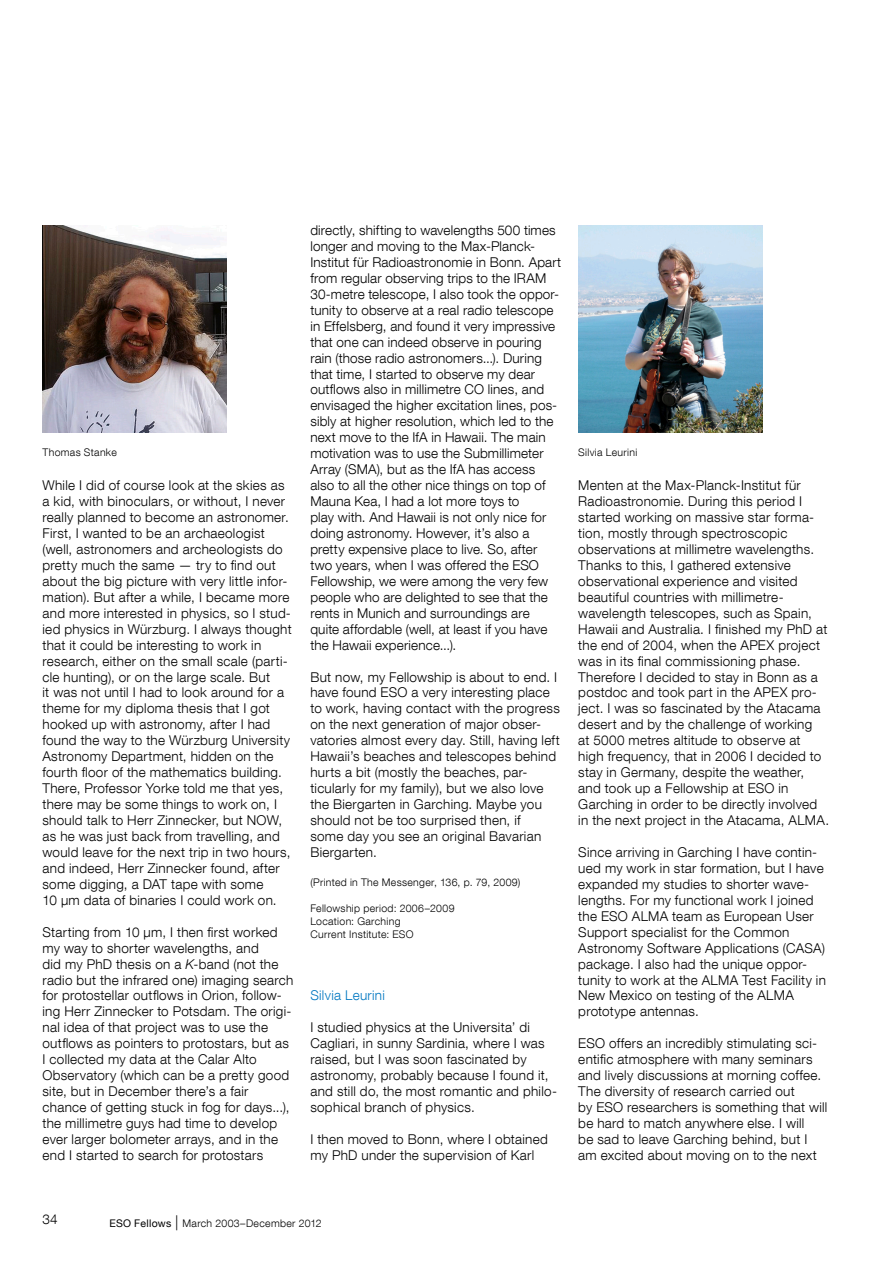
<style>
.page{position:relative;width:893px;height:1263px;background:#fff}
.page>*{position:absolute;margin:0;border:0;box-sizing:border-box;transform-origin:0 0}
._45_9pt{font:300 13.5px/15.9px "Helvetica Neue LT Com";letter-spacing:.02em;color:#000}
._45_9pt_blue{font:300 13.5px "Helvetica Neue LT Com";letter-spacing:.02em;color:#0077c1}
._45_7pt{font:300 10.5px "Helvetica Neue LT Com";letter-spacing:.03em;color:#000}
.s1{font-style:italic}
.s2{font-weight:400}
.s3{font-size:15px}
</style>
<div class="page">
<img style="left:43px;top:225px;width:183px;height:208px">
<img style="left:578px;top:225px;width:184px;height:208px">
<p class="_45_9pt" style="left:310px;top:222px;width:252px">directly, shifting to wavelengths 500 times longer and moving to the Max-Planck-Institut für Radioastronomie in Bonn. Apart from regular observing trips to the IRAM 30-metre telescope, I also took the oppor&shy;tunity to observe at a real radio telescope in Effelsberg, and found it very impressive that one can indeed observe in pouring rain (those radio astronomers...). During that time, I started to observe my dear outflows also in millimetre CO lines, and envisaged the higher excitation lines, pos&shy;sibly at higher resolution, which led to the next move to the IfA in Hawaii. The main motivation was to use the Submillimeter Array (SMA), but as the IfA has access also to all the other nice things on top of Mauna Kea, I had a lot more toys to<br>play with. And Hawaii is not only nice for doing astronomy. However, it’s also a pretty expensive place to live. So, after two years, when I was offered the ESO Fellowship, we were among the very few people who are delighted to see that the rents in Munich and surroundings are quite affordable (well, at least if you have the Hawaii experience...).</p>
<p class="_45_9pt" style="left:310px;top:668px;width:251px">But now, my Fellowship is about to end. I have found ESO a very interesting place to work, having contact with the progress on the next generation of major obser&shy;vatories almost every day. Still, having left Hawaii’s beaches and telescopes behind hurts a bit (mostly the beaches, par&shy;ticularly for my family), but we also love the Biergarten in Garching. Maybe you should not be too surprised then, if<br>some day you see an original Bavarian Biergarten.</p>
<p class="_45_7pt" style="left:310px;top:876px;width:212px">(Printed in The Messenger, 136, p. 79, 2009)</p>
<p class="_45_7pt" style="left:310px;top:901px;width:146px">Fellowship period: 2006–2009</p>
<p class="_45_7pt" style="left:310px;top:914px;width:92px">Location: Garching</p>
<p class="_45_7pt" style="left:310px;top:927px;width:105px">Current Institute: ESO</p>
<p class="_45_7pt" style="left:43px;top:446px;width:76px">Thomas Stanke</p>
<p class="_45_7pt" style="left:578px;top:446px;width:60px">Silvia Leurini</p>
<p class="_45_9pt" style="left:43px;top:477px;width:251px">While I did of course look at the skies as a kid, with binoculars, or without, I never really planned to become an astronomer.<br>First, I wanted to be an archaeologist (well, astronomers and archeologists do pretty much the same — try to find out about the big picture with very little infor&shy;mation). But after a while, I became more and more interested in physics, so I stud&shy;ied physics in Würzburg. I always thought that it could be interesting to work in research, either on the small scale (parti&shy;cle hunting), or on the large scale. But<br>it was not until I had to look around for a theme for my diploma thesis that I got hooked up with astronomy, after I had found the way to the Würzburg University Astronomy Department, hidden on the fourth floor of the mathematics building.<br>There, Professor Yorke told me that yes, there may be some things to work on, I should talk to Herr Zinnecker, but NOW, as he was just back from travelling, and would leave for the next trip in two hours, and indeed, Herr Zinnecker found, after some digging, a DAT tape with some<br>10 μm data of binaries I could work on.</p>
<p class="_45_9pt" style="left:43px;top:924px;width:252px">Starting from 10 μm, I then first worked my way to shorter wavelengths, and<br>did my PhD thesis on a <span class="s1">K</span>-band (not the radio but the infrared one) imaging search for protostellar outflows in Orion, follow&shy;ing Herr Zinnecker to Potsdam. The origi&shy;nal idea of that project was to use the outflows as pointers to protostars, but as I collected my data at the Calar Alto Observatory (which can be a pretty good site, but in December there’s a fair chance of getting stuck in fog for days...), the millimetre guys had time to develop ever larger bolometer arrays, and in the end I started to search for protostars</p>
<p class="_45_9pt" style="left:578px;top:477px;width:252px">Menten at the Max-Planck-Institut für Radioastronomie. During this period I started working on massive star forma&shy;tion, mostly through spectroscopic observations at millimetre wavelengths.<br>Thanks to this, I gathered extensive observational experience and visited beautiful countries with millimetre&shy;wavelength telescopes, such as Spain, Hawaii and Australia. I finished my PhD at the end of 2004, when the APEX -project was in its final commissioning phase.<br>Therefore I decided to stay in Bonn as a postdoc and took part in the APEX pro&shy;ject. I was so fascinated by the Atacama desert and by the challenge of working<br>at 5000 metres altitude to observe at high frequency, that in 2006 I decided to stay in Germany, despite the weather, and took up a Fellowship at ESO in Garching in order to be directly involved in the next project in the Atacama, ALMA.</p>
<p class="_45_9pt" style="left:578px;top:844px;width:249px">Since arriving in Garching I have contin&shy;ued my work in star formation, but I have expanded my studies to shorter wave&shy;lengths. For my functional work I joined the ESO ALMA team as European User Support specialist for the Common Astronomy Software Applications (CASA) package. I also had the unique oppor&shy;tunity to work at the ALMA Test Facility in New Mexico on testing of the ALMA prototype antennas.</p>
<p class="_45_9pt" style="left:578px;top:1035px;width:251px">ESO offers an incredibly stimulating sci&shy;entific atmosphere with many seminars and lively discussions at morning coffee.<br>The diversity of research carried out<br>by ESO researchers is something that will be hard to match anywhere else. I will<br>be sad to leave Garching behind, but I am excited about moving on to the next</p>
<p class="_45_9pt_blue" style="left:310px;top:987px;width:76px">Silvia Leurini</p>
<p class="_45_9pt" style="left:310px;top:1019px;width:248px">I studied physics at the Universita’ di Cagliari, in sunny Sardinia, where I was raised, but I was soon fascinated by astronomy, probably because I found it, and still do, the most romantic and philo&shy;sophical branch of physics.</p>
<p class="_45_9pt" style="left:310px;top:1131px;width:239px">I then moved to Bonn, where I obtained my PhD under the supervision of Karl</p>
<p class="_45_9pt" style="left:43px;top:1211px;width:17px">34</p>
<p class="_45_7pt" style="left:109px;top:1217px;width:214px"><span class="s2">ESO Fellows</span> <span class="s3">|</span> March 2003–December 2012</p>
</div>
